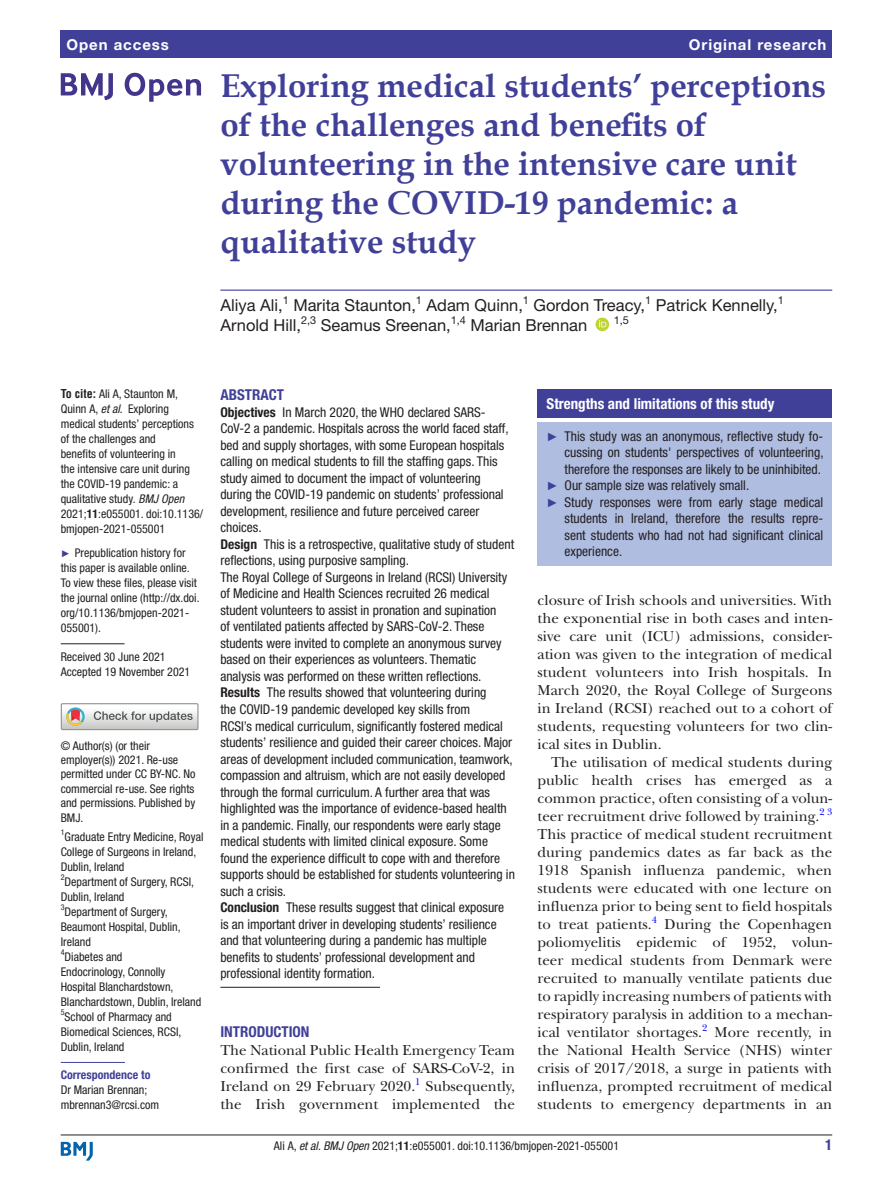
<style>
.page{position:relative;width:893px;height:1191px;background:#fff}
.page>*{position:absolute;margin:0;border:0;box-sizing:border-box;transform-origin:0 0}
.t1{font:700 33px/39px "Book Antiqua";color:#414099}
.t2{font:16.5px "Helvetica Neue LT Std";color:#231f20}
.t3{font:15px/18px "New Baskerville";color:#231f20;text-align:justify}
.t4{font:700 condensed 15px "Helvetica Neue LT Std";color:#fff}
.t5{font:700 15px "Helvetica Neue LT Std";letter-spacing:.065em;color:#fff}
.t6{font:700 condensed 15px "Helvetica Neue LT Std";color:#414099}
.t7{font:condensed 13.5px/16.5px "Helvetica Neue LT Std";color:#231f20}
.t8{font:condensed 12px/15px "Helvetica Neue LT Std";color:#231f20}
.t9{font:700 condensed 12px "Helvetica Neue LT Std";color:#414099}
.t10{font:10.95px "Helvetica Neue LT Std";color:#231f20}
.t11{font:9.9px "New Baskerville";color:#00f}
.t12{font:condensed 7.95px "Helvetica Neue LT Std";color:#231f20}
.s1{font-family:"Helvetica LT Std";font-weight:700}
.s2{font-style:italic}
.s3{font-weight:700}
.s4{font-family:"Arial";font-stretch:normal;font-size:9.75px;color:#414099}
.s5{font-family:"Arial";font-stretch:normal;font-size:12px;color:#414099}
</style>
<div class="page">
<hr style="left:61px;top:1134px;width:771px;height:1px;background:#231f20">
<svg style="left:61px;top:1141px;width:32px;height:19px"></svg>
<div style="left:61px;top:31px;width:771px;height:27px;background:#414099"></div>
<hr style="left:220px;top:289px;width:612px;height:2px;background:#414099">
<svg style="left:596px;top:318px;width:13px;height:13px"></svg>
<hr style="left:61px;top:643px;width:64px;height:1px;background:#231f20">
<hr style="left:61px;top:1062px;width:64px;height:1px;background:#414099">
<svg style="left:61px;top:73px;width:52px;height:27px"></svg>
<svg style="left:125px;top:73px;width:76px;height:29px"></svg>
<div style="left:61px;top:703px;width:138px;height:27px;border:1px solid #969090"></div>
<svg style="left:61px;top:703px;width:137px;height:26px"></svg>
<hr style="left:220px;top:987px;width:160px;height:1px;background:#231f20">
<div style="left:538px;top:389px;width:294px;height:29px;background:#414099"></div>
<div style="left:538px;top:422px;width:294px;height:143px;background:#afbde1"></div>
<p class="t5" style="left:66px;top:35px;width:104px">Open access</p>
<p class="t5" style="left:689px;top:35px;width:139px">Original research</p>
<h1 class="t1" style="left:220px;top:66px;width:607px">Exploring medical students’ perceptions of the challenges and benefits of volunteering in the intensive care unit during the COVID-19 pandemic: a qualitative study</h1>
<p class="t2" style="left:220px;top:296px;width:64px">Aliya Ali,</p>
<p class="t10" style="left:283px;top:293px;width:8px">1</p>
<p class="t2" style="left:293px;top:296px;width:124px">Marita Staunton,</p>
<p class="t10" style="left:416px;top:293px;width:8px">1</p>
<p class="t2" style="left:427px;top:296px;width:98px">Adam Quinn,</p>
<p class="t10" style="left:523px;top:293px;width:8px">1</p>
<p class="t2" style="left:534px;top:296px;width:113px">Gordon Treacy,</p>
<p class="t10" style="left:645px;top:293px;width:8px">1</p>
<p class="t2" style="left:656px;top:296px;width:123px">Patrick Kennelly,</p>
<p class="t10" style="left:778px;top:293px;width:8px">1</p>
<p class="t2" style="left:220px;top:315px;width:82px">Arnold Hill,</p>
<p class="t10" style="left:301px;top:313px;width:17px">2,3</p>
<p class="t2" style="left:321px;top:315px;width:131px">Seamus Sreenan,</p>
<p class="t10" style="left:451px;top:313px;width:17px">1,4</p>
<p class="t2" style="left:471px;top:315px;width:118px">Marian Brennan</p>
<p class="t10" style="left:614px;top:313px;width:17px">1,5</p>
<p class="t8" style="left:61px;top:386px;width:144px"><span class="s1">To cite:</span> Ali A, Staunton M,<br>Quinn A, <span class="s2">et al</span>. Exploring medical students’ perceptions of the challenges and<br>benefits of volunteering in<br>the intensive care unit during the COVID-19 pandemic: a qualitative study. <span class="s2">BMJ Open<br></span>2021;<span class="s3">11</span>:e055001. doi:10.1136/ bmjopen-2021-055001</p>
<p class="t8" style="left:61px;top:545px;width:140px"><span class="s4">►</span> Prepublication history for this paper is available online.<br>To view these files, please visit the journal online (http://dx.doi. org/10.1136/bmjopen-2021-<br>055001).</p>
<p class="t8" style="left:61px;top:649px;width:131px">Received 30 June 2021<br>Accepted 19 November 2021</p>
<p class="t8" style="left:61px;top:738px;width:136px;line-height:14.4px">© Author(s) (or their employer(s)) 2021. Re-use permitted under CC BY-NC. No commercial re-use. See rights and permissions. Published by<br>BMJ.</p>
<p class="t12" style="left:61px;top:828px;width:5px">1</p>
<p class="t8" style="left:61px;top:829px;width:144px;text-indent:4px">Graduate Entry Medicine, Royal<br>College of Surgeons in Ireland,<br>Dublin, Ireland</p>
<p class="t12" style="left:61px;top:873px;width:5px">2</p>
<p class="t8" style="left:61px;top:874px;width:135px;text-indent:4px">Department of Surgery, RCSI,<br>Dublin, Ireland</p>
<p class="t12" style="left:61px;top:903px;width:5px">3</p>
<p class="t8" style="left:61px;top:904px;width:121px;text-indent:4px">Department of Surgery,<br>Beaumont Hospital, Dublin,<br>Ireland</p>
<p class="t12" style="left:61px;top:948px;width:5px">4</p>
<p class="t8" style="left:61px;top:949px;width:142px;text-indent:4px">Diabetes and<br>Endocrinology, Connolly<br>Hospital Blanchardstown,<br>Blanchardstown, Dublin, Ireland<br><sup>5</sup>School of Pharmacy and<br>Biomedical Sciences, RCSI,<br>Dublin, Ireland</p>
<p class="t9" style="left:61px;top:1067px;width:91px">Correspondence to</p>
<p class="t8" style="left:61px;top:1082px;width:100px">Dr Marian Brennan; mbrennan3@rcsi.com</p>
<p class="t6" style="left:220px;top:386px;width:65px">ABSTRACT</p>
<p class="t7" style="left:220px;top:403px;width:296px"><span class="s3">Objectives</span> In March 2020, the WHO declared SARS-CoV-2 a pandemic. Hospitals across the world faced staff, bed and supply shortages, with some European hospitals calling on medical students to fill the staffing gaps. This study aimed to document the impact of volunteering during the COVID-19 pandemic on students’ professional development, resilience and future perceived career choices.<br><span class="s3">Design</span> This is a retrospective, qualitative study of student reflections, using purposive sampling.<br>The Royal College of Surgeons in Ireland (RCSI) University of Medicine and Health Sciences recruited 26 medical student volunteers to assist in pronation and supination<br>of ventilated patients affected by SARS-CoV-2. These students were invited to complete an anonymous survey based on their experiences as volunteers. Thematic analysis was performed on these written reflections.<br><span class="s3">Results</span> The results showed that volunteering during<br>the COVID-19 pandemic developed key skills from<br>RCSI’s medical curriculum, significantly fostered medical students’ resilience and guided their career choices. Major areas of development included communication, teamwork, compassion and altruism, which are not easily developed through the formal curriculum. A further area that was highlighted was the importance of evidence-based health in a pandemic. Finally, our respondents were early stage medical students with limited clinical exposure. Some found the experience difficult to cope with and therefore supports should be established for students volunteering in such a crisis.<br><span class="s3">Conclusion</span> These results suggest that clinical exposure is an important driver in developing students’ resilience and that volunteering during a pandemic has multiple benefits to students’ professional development and professional identity formation.</p>
<p class="t6" style="left:220px;top:1022px;width:91px">INTRODUCTION</p>
<p class="t3" style="left:220px;top:1041px;width:296px">The National Public Health Emergency Team confirmed the first case of SARS-CoV-2, in Ireland on 29 February 2020.<sup>1</sup> Subsequently, the Irish government implemented the</p>
<p class="t4" style="left:547px;top:395px;width:229px">Strengths and limitations of this study</p>
<p class="t7" style="left:547px;top:428px;width:278px"><span class="s5">►</span> This study was an anonymous, reflective study fo-</p>
<p class="t7" style="left:565px;top:444px;width:261px">cussing on students' perspectives of volunteering,</p>
<p class="t7" style="left:565px;top:461px;width:258px">therefore the responses are likely to be uninhibited.</p>
<p class="t7" style="left:547px;top:477px;width:204px"><span class="s5">►</span> Our sample size was relatively small.</p>
<p class="t7" style="left:547px;top:494px;width:278px"><span class="s5">►</span> Study responses were from early stage medical</p>
<p class="t7" style="left:565px;top:510px;width:260px">students in Ireland, therefore the results repre-</p>
<p class="t7" style="left:565px;top:527px;width:260px">sent students who had not had significant clinical</p>
<p class="t7" style="left:565px;top:543px;width:59px">experience.</p>
<p class="t3" style="left:538px;top:591px;width:296px">closure of Irish schools and universities. With the exponential rise in both cases and inten&shy;sive care unit (ICU) admissions, consider&shy;ation was given to the integration of medical student volunteers into Irish hospitals. In March 2020, the Royal College of Surgeons in Ireland (RCSI) reached out to a cohort of students, requesting volunteers for two clin&shy;ical sites in Dublin.</p>
<p class="t3" style="left:538px;top:753px;width:296px;text-indent:14px">The utilisation of medical students during public health crises has emerged as a common practice, often consisting of a volun&shy;teer recruitment drive followed by training.<sup>2</sup> <sup>3<br></sup>This practice of medical student recruitment during pandemics dates as far back as the 1918 Spanish influenza pandemic, when students were educated with one lecture on influenza prior to being sent to field hospitals to treat patients.</p>
<p class="t11" style="left:652px;top:913px;width:7px">4</p>
<p class="t3" style="left:538px;top:915px;width:296px;text-indent:127px">During the Copenhagen poliomyelitis epidemic of 1952, volun&shy;teer medical students from Denmark were recruited to manually ventilate patients due to rapidly increasing numbers of patients with respiratory paralysis in addition to a mechan&shy;ical ventilator shortages.<sup>2</sup></p>
<p class="t3" style="left:538px;top:1023px;width:296px;text-indent:177px">More recently, in the National Health Service (NHS) winter crisis of 2017/2018, a surge in patients with influenza, prompted recruitment of medical students to emergency departments in an</p>
<p class="t8" style="left:274px;top:1137px;width:347px">Ali A, <span class="s2">et al</span>. <span class="s2">BMJ Open</span> 2021;<span class="s3">11</span>:e055001. doi:10.1136/bmjopen-2021-055001</p>
<p class="t6" style="left:825px;top:1135px;width:9px">1</p>
</div>
